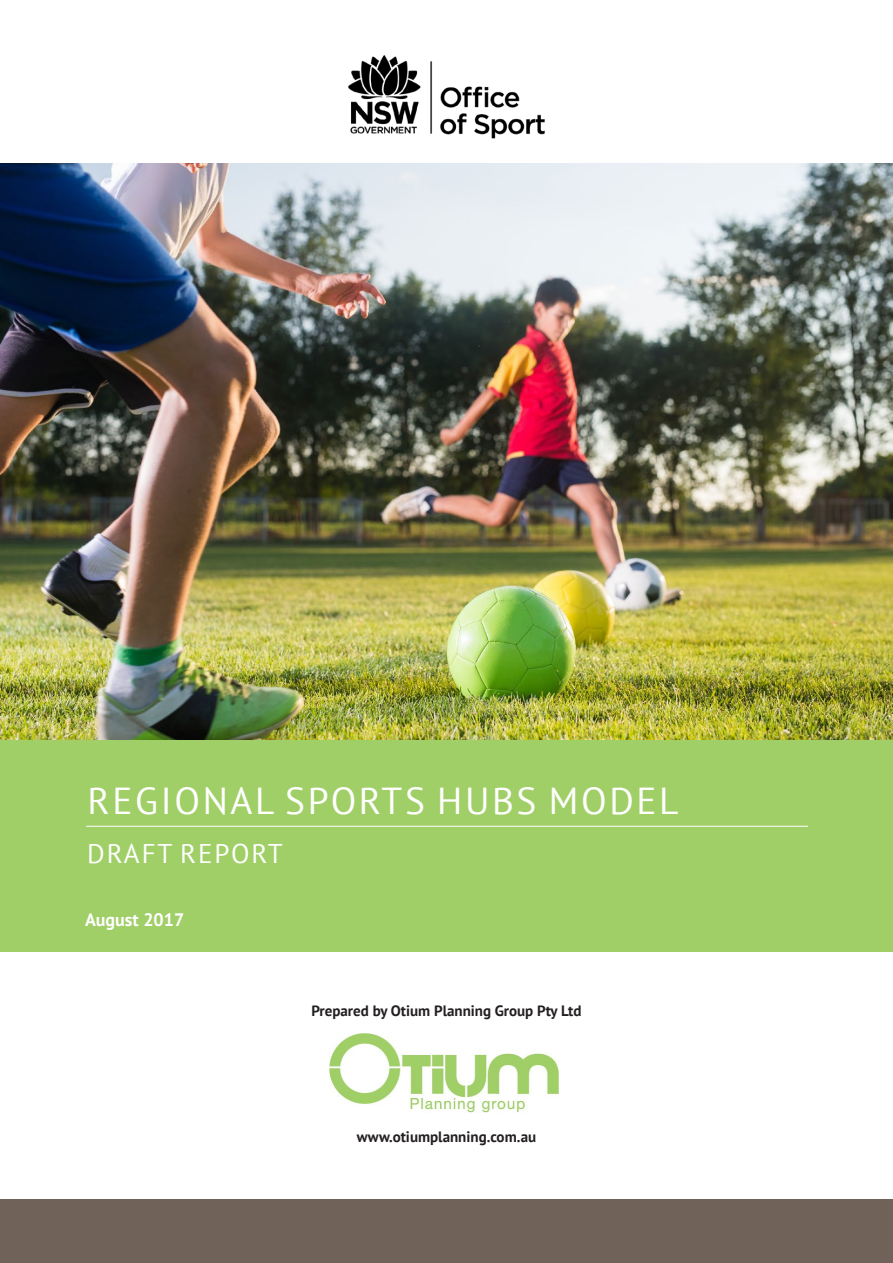
<style>
.page{position:relative;width:893px;height:1263px;background:#fff}
.page>*{position:absolute;margin:0;border:0;box-sizing:border-box;transform-origin:0 0}
.brochure_title{font:37.5px "PT Sans";letter-spacing:.07em;color:#fff}
.brochure_title-2{font:27px "PT Sans";letter-spacing:.07em;color:#fff}
.Paragraph_Style_2{font:700 18px "PT Sans";color:#fff}
.t1{font:700 15px "PT Sans";color:#231f20}
</style>
<div class="page">
<div style="left:0;top:739px;width:893px;height:213px;background:#a0cf67"></div>
<hr style="left:86px;top:826px;width:722px;height:1px;background:#fff">
<img style="left:329px;top:1033px;width:229px;height:80px">
<div style="left:0;top:1199px;width:893px;height:64px;background:#716259"></div>
<img style="left:0;top:163px;width:893px;height:576px">
<img style="left:348px;top:55px;width:197px;height:84px">
<p class="brochure_title" style="left:88px;top:776px;width:592px">REGIONAL SPORTS HUBS MODEL</p>
<p class="brochure_title-2" style="left:87px;top:836px;width:197px">DRAFT REPORT</p>
<p class="Paragraph_Style_2" style="left:85px;top:908px;width:101px">August 2017</p>
<p class="t1" style="left:311px;top:1001px;width:272px">Prepared by Otium Planning Group Pty Ltd</p>
<p class="t1" style="left:357px;top:1127px;width:181px">www.otiumplanning.com.au</p>
</div>
